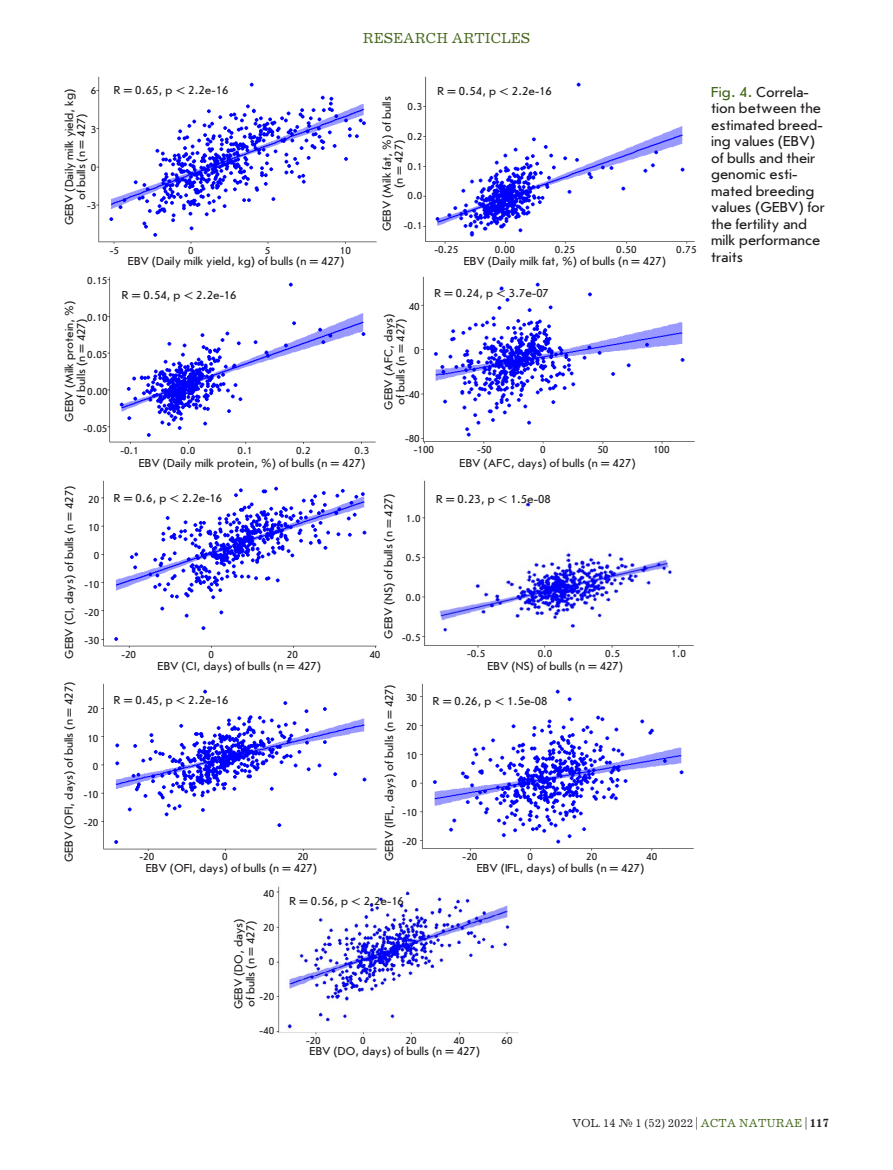
<style>
.page{position:relative;width:893px;height:1170px;background:#fff}
.page>*{position:absolute;margin:0;border:0;box-sizing:border-box;transform-origin:0 0}
.Подпись_Фото{font:15px/16.5px "Journal Sans C";color:#231f20}
.t1{font:15px "Journal C";color:#436718}
.Подпись_Фото-2{font:12px/12px "Journal Sans C";color:#231f20;text-align:center}
.t2{font:12px "Journal C";color:#231f20}
.Подпись_Фото-3{font:10.5px "Journal Sans C";color:#231f20}
.s1{color:#436718}
.s2{font-weight:700}
</style>
<div class="page">
<img style="left:96px;top:76px;width:281px;height:168px">
<img style="left:423px;top:76px;width:272px;height:168px">
<img style="left:107px;top:276px;width:269px;height:168px">
<img style="left:421px;top:276px;width:274px;height:168px">
<img style="left:101px;top:480px;width:276px;height:168px">
<img style="left:422px;top:480px;width:272px;height:168px">
<img style="left:98px;top:683px;width:279px;height:168px">
<img style="left:420px;top:683px;width:274px;height:168px">
<img style="left:276px;top:886px;width:242px;height:149px">
<p class="t1" style="left:363px;top:31px;width:169px">RESEARCH ARTICLES</p>
<p class="Подпись_Фото-2" style="left:64px;top:225px;width:138px;rotate:-90deg">GEBV (Daily milk yield, kg) of bulls (n = 427)</p>
<p class="Подпись_Фото-2" style="left:114px;top:84px;width:116px">R = 0.65, p &lt; 2.2e-16</p>
<p class="Подпись_Фото-2" style="left:128px;top:256px;width:218px">EBV (Daily milk yield, kg) of bulls (n = 427)</p>
<p class="Подпись_Фото-3" style="left:91px;top:85px;width:7px">6</p>
<p class="Подпись_Фото-3" style="left:91px;top:124px;width:7px">3</p>
<p class="Подпись_Фото-3" style="left:91px;top:162px;width:7px">0</p>
<p class="Подпись_Фото-3" style="left:87px;top:200px;width:11px">-3</p>
<p class="Подпись_Фото-3" style="left:110px;top:245px;width:11px">-5</p>
<p class="Подпись_Фото-3" style="left:188px;top:245px;width:7px">0</p>
<p class="Подпись_Фото-3" style="left:265px;top:245px;width:7px">5</p>
<p class="Подпись_Фото-3" style="left:340px;top:245px;width:13px">10</p>
<p class="Подпись_Фото-2" style="left:381px;top:231px;width:136px;rotate:-90deg">GEBV (Milk fat, %) of bulls (n = 427)</p>
<p class="Подпись_Фото-3" style="left:407px;top:101px;width:16px">0.3</p>
<p class="Подпись_Фото-3" style="left:407px;top:131px;width:16px">0.2</p>
<p class="Подпись_Фото-3" style="left:407px;top:161px;width:16px">0.1</p>
<p class="Подпись_Фото-3" style="left:407px;top:190px;width:16px">0.0</p>
<p class="Подпись_Фото-3" style="left:404px;top:220px;width:20px">-0.1</p>
<p class="Подпись_Фото-2" style="left:437px;top:86px;width:116px">R = 0.54, p &lt; 2.2e-16</p>
<p class="Подпись_Фото-3" style="left:434px;top:244px;width:25px">-0.25</p>
<p class="Подпись_Фото-3" style="left:495px;top:244px;width:22px">0.00</p>
<p class="Подпись_Фото-3" style="left:555px;top:244px;width:22px">0.25</p>
<p class="Подпись_Фото-3" style="left:616px;top:244px;width:22px">0.50</p>
<p class="Подпись_Фото-3" style="left:676px;top:244px;width:22px">0.75</p>
<p class="Подпись_Фото-2" style="left:464px;top:256px;width:204px">EBV (Daily milk fat, %) of bulls (n = 427)</p>
<p class="Подпись_Фото-3" style="left:87px;top:275px;width:22px">0.15</p>
<p class="Подпись_Фото-3" style="left:87px;top:312px;width:22px">0.10</p>
<p class="Подпись_Фото-3" style="left:87px;top:349px;width:22px">0.05</p>
<p class="Подпись_Фото-3" style="left:87px;top:386px;width:22px">0.00</p>
<p class="Подпись_Фото-3" style="left:84px;top:423px;width:25px">-0.05</p>
<p class="Подпись_Фото-2" style="left:64px;top:422px;width:122px;rotate:-90deg">GEBV (Milk protein, %) of bulls (n = 427)</p>
<p class="Подпись_Фото-2" style="left:122px;top:289px;width:116px">R = 0.54, p &lt; 2.2e-16</p>
<p class="Подпись_Фото-2" style="left:434px;top:287px;width:116px">R = 0.24, p &lt; 3.7e-07</p>
<p class="Подпись_Фото-3" style="left:409px;top:301px;width:13px">40</p>
<p class="Подпись_Фото-3" style="left:414px;top:345px;width:7px">0</p>
<p class="Подпись_Фото-3" style="left:405px;top:389px;width:16px">-40</p>
<p class="Подпись_Фото-3" style="left:405px;top:433px;width:16px">-80</p>
<p class="Подпись_Фото-2" style="left:383px;top:410px;width:98px;rotate:-90deg">GEBV (AFC, days) of bulls (n = 427)</p>
<p class="Подпись_Фото-3" style="left:120px;top:445px;width:20px">-0.1</p>
<p class="Подпись_Фото-3" style="left:180px;top:445px;width:16px">0.0</p>
<p class="Подпись_Фото-3" style="left:237px;top:445px;width:16px">0.1</p>
<p class="Подпись_Фото-3" style="left:296px;top:445px;width:16px">0.2</p>
<p class="Подпись_Фото-3" style="left:354px;top:445px;width:16px">0.3</p>
<p class="Подпись_Фото-2" style="left:139px;top:457px;width:228px">EBV (Daily milk protein, %) of bulls (n = 427)</p>
<p class="Подпись_Фото-3" style="left:414px;top:444px;width:22px">-100</p>
<p class="Подпись_Фото-3" style="left:477px;top:444px;width:16px">-50</p>
<p class="Подпись_Фото-3" style="left:540px;top:444px;width:7px">0</p>
<p class="Подпись_Фото-3" style="left:597px;top:444px;width:13px">50</p>
<p class="Подпись_Фото-3" style="left:653px;top:444px;width:18px">100</p>
<p class="Подпись_Фото-2" style="left:459px;top:457px;width:178px">EBV (AFC, days) of bulls (n = 427)</p>
<p class="Подпись_Фото-2" style="left:64px;top:658px;width:175px;rotate:-90deg">GEBV (CI, days) of bulls (n = 427)</p>
<p class="Подпись_Фото-3" style="left:88px;top:494px;width:13px">20</p>
<p class="Подпись_Фото-3" style="left:88px;top:522px;width:13px">10</p>
<p class="Подпись_Фото-3" style="left:94px;top:550px;width:7px">0</p>
<p class="Подпись_Фото-3" style="left:85px;top:578px;width:16px">-10</p>
<p class="Подпись_Фото-3" style="left:85px;top:607px;width:16px">-20</p>
<p class="Подпись_Фото-3" style="left:85px;top:635px;width:16px">-30</p>
<p class="Подпись_Фото-2" style="left:63px;top:862px;width:182px;rotate:-90deg">GEBV (OFI, days) of bulls (n = 427)</p>
<p class="Подпись_Фото-3" style="left:87px;top:704px;width:13px">20</p>
<p class="Подпись_Фото-3" style="left:87px;top:732px;width:13px">10</p>
<p class="Подпись_Фото-3" style="left:93px;top:760px;width:7px">0</p>
<p class="Подпись_Фото-3" style="left:84px;top:788px;width:16px">-10</p>
<p class="Подпись_Фото-3" style="left:84px;top:816px;width:16px">-20</p>
<p class="Подпись_Фото-2" style="left:114px;top:492px;width:110px">R = 0.6, p &lt; 2.2e-16</p>
<p class="Подпись_Фото-2" style="left:383px;top:638px;width:146px;rotate:-90deg">GEBV (NS) of bulls (n = 427)</p>
<p class="Подпись_Фото-3" style="left:406px;top:513px;width:16px">1.0</p>
<p class="Подпись_Фото-3" style="left:406px;top:552px;width:16px">0.5</p>
<p class="Подпись_Фото-3" style="left:406px;top:592px;width:16px">0.0</p>
<p class="Подпись_Фото-3" style="left:402px;top:632px;width:20px">-0.5</p>
<p class="Подпись_Фото-3" style="left:121px;top:649px;width:16px">-20</p>
<p class="Подпись_Фото-3" style="left:209px;top:649px;width:7px">0</p>
<p class="Подпись_Фото-3" style="left:287px;top:649px;width:13px">20</p>
<p class="Подпись_Фото-3" style="left:369px;top:649px;width:13px">40</p>
<p class="Подпись_Фото-2" style="left:158px;top:660px;width:165px">EBV (CI, days) of bulls (n = 427)</p>
<p class="Подпись_Фото-2" style="left:436px;top:493px;width:116px">R = 0.23, p &lt; 1.5e-08</p>
<p class="Подпись_Фото-3" style="left:467px;top:648px;width:20px">-0.5</p>
<p class="Подпись_Фото-3" style="left:538px;top:648px;width:16px">0.0</p>
<p class="Подпись_Фото-3" style="left:605px;top:648px;width:16px">0.5</p>
<p class="Подпись_Фото-3" style="left:671px;top:648px;width:16px">1.0</p>
<p class="Подпись_Фото-2" style="left:487px;top:660px;width:137px">EBV (NS) of bulls (n = 427)</p>
<p class="Подпись_Фото-2" style="left:114px;top:694px;width:116px">R = 0.45, p &lt; 2.2e-16</p>
<p class="Подпись_Фото-2" style="left:383px;top:861px;width:178px;rotate:-90deg">GEBV (IFL, days) of bulls (n = 427)</p>
<p class="Подпись_Фото-3" style="left:406px;top:692px;width:13px">30</p>
<p class="Подпись_Фото-3" style="left:406px;top:721px;width:13px">20</p>
<p class="Подпись_Фото-3" style="left:406px;top:749px;width:13px">10</p>
<p class="Подпись_Фото-3" style="left:412px;top:778px;width:7px">0</p>
<p class="Подпись_Фото-3" style="left:402px;top:807px;width:16px">-10</p>
<p class="Подпись_Фото-3" style="left:402px;top:835px;width:16px">-20</p>
<p class="Подпись_Фото-2" style="left:433px;top:695px;width:116px">R = 0.26, p &lt; 1.5e-08</p>
<p class="Подпись_Фото-3" style="left:139px;top:851px;width:16px">-20</p>
<p class="Подпись_Фото-3" style="left:222px;top:851px;width:7px">0</p>
<p class="Подпись_Фото-3" style="left:297px;top:851px;width:13px">20</p>
<p class="Подпись_Фото-3" style="left:463px;top:851px;width:16px">-20</p>
<p class="Подпись_Фото-3" style="left:527px;top:851px;width:7px">0</p>
<p class="Подпись_Фото-3" style="left:586px;top:851px;width:13px">20</p>
<p class="Подпись_Фото-3" style="left:646px;top:851px;width:13px">40</p>
<p class="Подпись_Фото-2" style="left:146px;top:862px;width:173px">EBV (OFI, days) of bulls (n = 427)</p>
<p class="Подпись_Фото-3" style="left:263px;top:888px;width:13px">40</p>
<p class="Подпись_Фото-3" style="left:263px;top:922px;width:13px">20</p>
<p class="Подпись_Фото-3" style="left:269px;top:956px;width:7px">0</p>
<p class="Подпись_Фото-3" style="left:260px;top:990px;width:16px">-20</p>
<p class="Подпись_Фото-3" style="left:260px;top:1024px;width:16px">-40</p>
<p class="Подпись_Фото-2" style="left:233px;top:1009px;width:92px;text-align:left;rotate:-90deg">GEBV (DO, days) of bulls (n = 427)</p>
<p class="Подпись_Фото-2" style="left:289px;top:895px;width:116px">R = 0.56, p &lt; 2.2e-16</p>
<p class="Подпись_Фото-2" style="left:477px;top:862px;width:169px">EBV (IFL, days) of bulls (n = 427)</p>
<p class="Подпись_Фото-3" style="left:306px;top:1034px;width:16px">-20</p>
<p class="Подпись_Фото-3" style="left:360px;top:1034px;width:7px">0</p>
<p class="Подпись_Фото-3" style="left:405px;top:1034px;width:13px">20</p>
<p class="Подпись_Фото-3" style="left:453px;top:1034px;width:13px">40</p>
<p class="Подпись_Фото-3" style="left:501px;top:1034px;width:13px">60</p>
<p class="Подпись_Фото-2" style="left:310px;top:1045px;width:172px">EBV (DO, days) of bulls (n = 427)</p>
<p class="Подпись_Фото" style="left:711px;top:84px;width:115px"><span class="s1">Fig. 4.</span> Correla&shy;tion between the estimated breed&shy;ing values (EBV) of bulls and their genomic esti&shy;mated breeding values (GEBV) for the fertility and milk performance traits</p>
<p class="t2" style="left:572px;top:1116px;width:258px">VOL. 14 № 1 (52) 2022 | <span class="s1">ACTA NATURAE</span> | <span class="s2">117</span></p>
</div>
